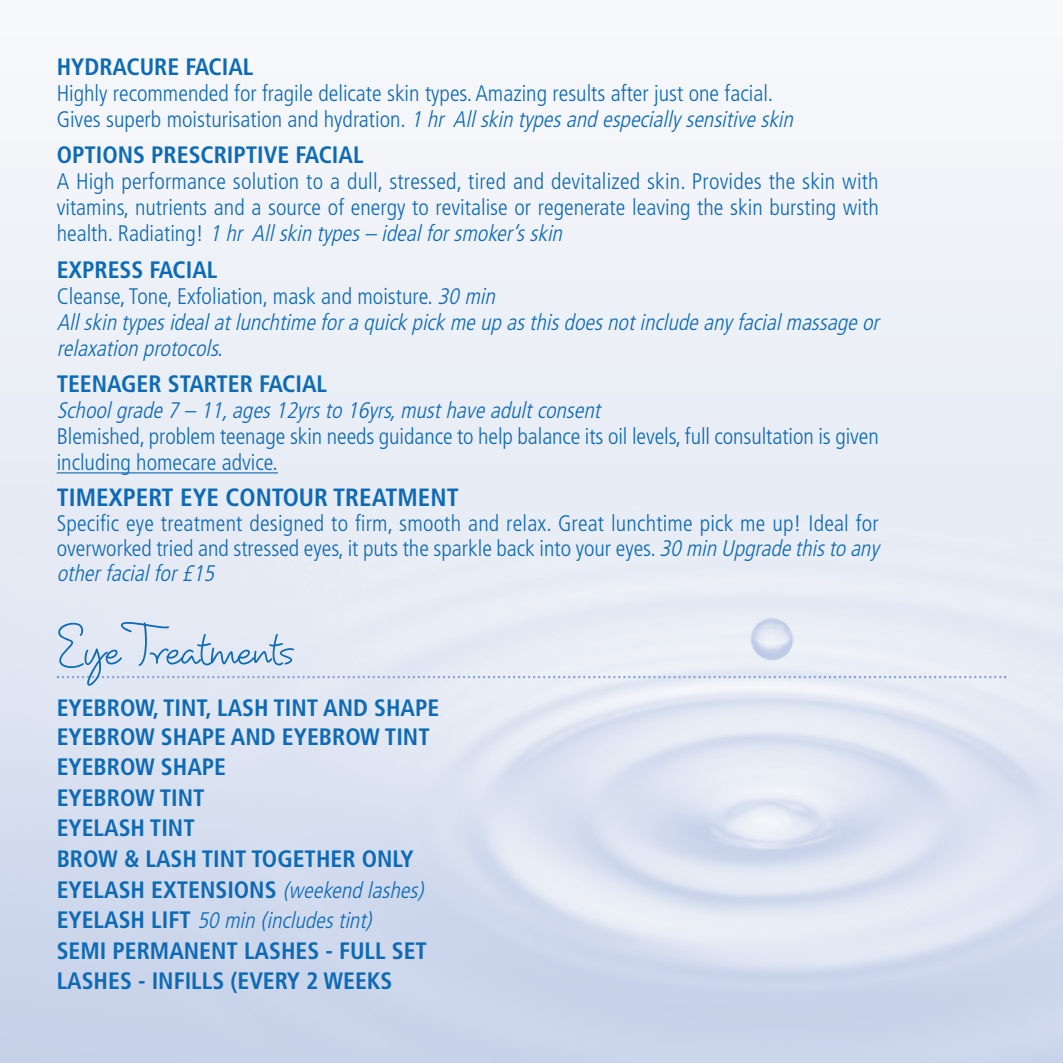
<style>
.page{position:relative;width:1063px;height:1063px;background:#fff}
.page>*{position:absolute;margin:0;border:0;box-sizing:border-box;transform-origin:0 0}
.t1{font:50px "Dartangnon ITC Std";color:#0d6ab4}
.t2{font:700 condensed 25px "Frutiger LT Std";color:#0d6ab4}
.t3{font:700 condensed 23.75px "Frutiger LT Std";color:#0d6ab4}
.t4{font:300 condensed 22.5px/26px "Frutiger LT Std";color:#0d6ab4}
.t5{font:italic 300 condensed 22.5px/26px "Frutiger LT Std";color:#0d6ab4}
.s1{font-style:italic}
.s2{font-weight:300;font-style:italic;font-size:22.5px}
.s3{font-weight:700;font-style:normal;font-size:23.75px}
</style>
<div class="page">
<hr style="left:57px;top:472px;width:221px;height:1px;background:#0d6ab4">
<svg style="left:57px;top:676px;width:949px;height:2px;background:#bdcce6"></svg>
<p class="t3" style="left:57px;top:57px;width:198px">HYDRACURE FACIAL</p>
<p class="t4" style="left:57px;top:82px;width:742px">Highly recommended for fragile delicate skin types. Amazing results after just one facial.<br>Gives superb moisturisation and hydration. <span class="s1">1 hr Allskin typesand especiallysensitive skin</span></p>
<p class="t3" style="left:57px;top:145px;width:308px">OPTIONS PRESCRIPTIVE FACIAL</p>
<p class="t4" style="left:57px;top:170px;width:824px;text-align:justify">A High performance solution to a dull, stressed, tired and devitalized skin. Provides the skin with vitamins, nutrients and a source of energy to revitalise or regenerate leaving the skin bursting with h e a l t h . R a d i a t i n g ! <span class="s1">1 hr Allskin types– idealforsmoker’sskin</span></p>
<p class="t3" style="left:57px;top:260px;width:162px">EXPRESS FACIAL</p>
<p class="t4" style="left:57px;top:285px;width:444px">Cleanse, Tone, Exfoliation, mask and moisture. <span class="s1">30 min</span></p>
<p class="t5" style="left:57px;top:311px;width:828px">Allskin typesidealatlunchtime fora quick pick me up asthisdoesnotinclude any facialmassage or relaxation protocols.</p>
<p class="t3" style="left:57px;top:375px;width:272px">TEENAGER STARTER FACIAL</p>
<p class="t5" style="left:57px;top:399px;width:550px">Schoolgrade 7 – 11,ages12yrsto 16yrs,musthave adultconsent</p>
<p class="t4" style="left:57px;top:425px;width:824px">Blemished, problem teenage skin needs guidance to help balance its oil levels, full consultation is given including homecare advice.</p>
<p class="t2" style="left:57px;top:487px;width:404px">TIMEXPERT EYE CONTOUR TREATMENT</p>
<p class="t4" style="left:57px;top:512px;width:828px;line-height:25px">S pecific eye treatment designed to firm, smooth and relax. Great lunchtime pick me up! Ideal for overworked tried and stressed eyes, it puts the sparkle back into your eyes. <span class="s1">30 min Upgrade thisto any otherfacialfor£15</span></p>
<p class="t1" style="left:57px;top:625px;width:238px">Eye Treatments</p>
<p class="t3" style="left:57px;top:698px;width:384px">EYEBROW, TINT, LASH TINT AND SHAPE</p>
<p class="t3" style="left:57px;top:728px;width:375px">EYEBROW SHAPE AND EYEBROW TINT</p>
<p class="t3" style="left:57px;top:757px;width:171px">EYEBROW SHAPE</p>
<p class="t3" style="left:57px;top:788px;width:149px">EYEBROW TINT</p>
<p class="t3" style="left:57px;top:819px;width:140px">EYELASH TINT</p>
<p class="t3" style="left:57px;top:849px;width:359px">BROW &amp; LASH TINT TOGETHER ONLY</p>
<p class="t3" style="left:57px;top:880px;width:373px">EYELASH EXTENSIONS <span class="s2">(weekend lashes)</span></p>
<p class="t5" style="left:57px;top:909px;width:321px"><span class="s3">E Y E LA S H L I F T</span> 50 min (includestint)</p>
<p class="t3" style="left:57px;top:941px;width:372px">SEMI PERMANENT LASHES - FULL SET</p>
<p class="t3" style="left:57px;top:972px;width:337px">LASHES - INFILLS (EVERY 2 WEEKS</p>
</div>
